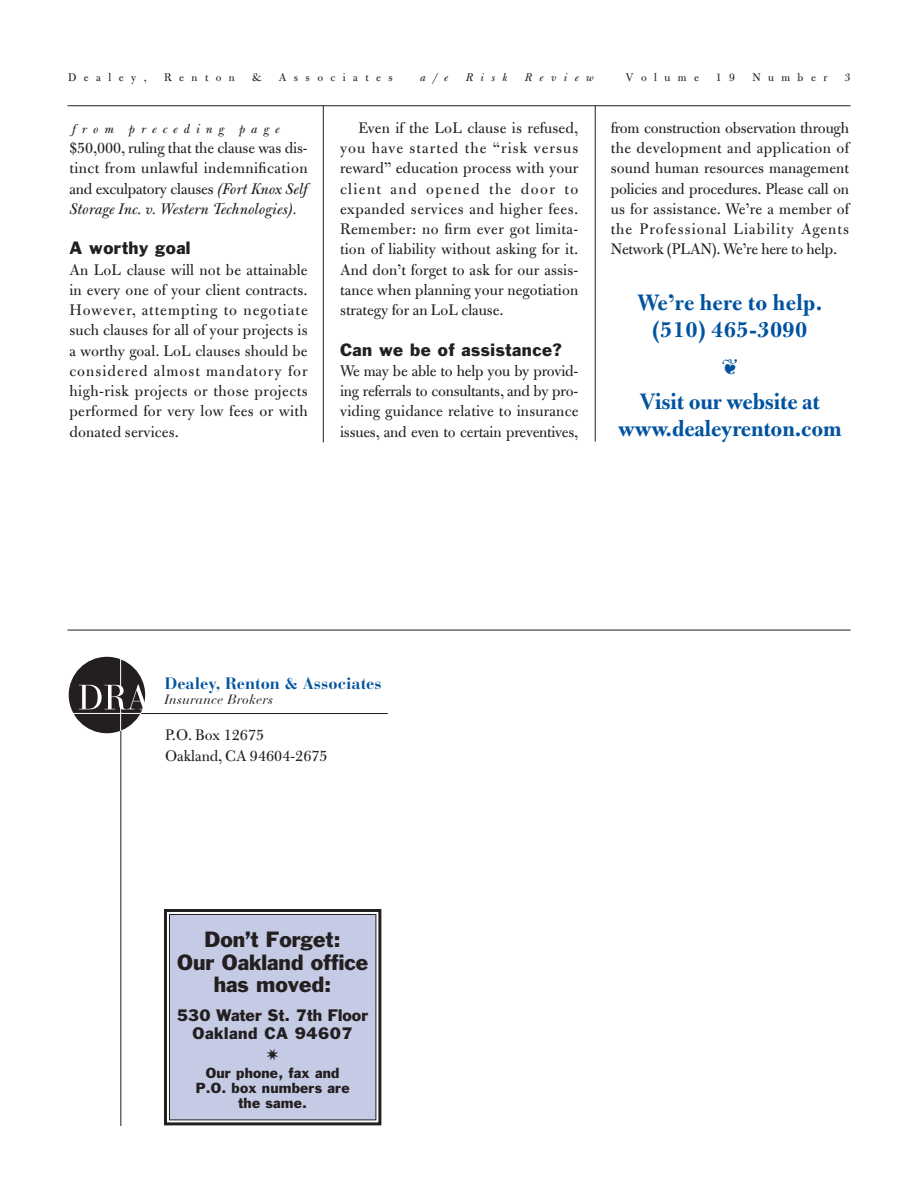
<style>
.page{position:relative;width:918px;height:1188px;background:#fff}
.page>*{position:absolute;margin:0;border:0;box-sizing:border-box;transform-origin:0 0}
.t1{font:700 24px/27px "Bulmer";letter-spacing:-.005em;color:#0153a0;text-align:center}
.t2{font:700 24px/27px "Bulmer";letter-spacing:.015em;color:#0153a0;text-align:center}
.t3{font:20.4px/22.5px "Franklin Gothic";color:#231f20;text-align:center}
.t4{font:16.5px/20.2px "Bulmer";letter-spacing:.01em;color:#231f20;text-align:justify}
.t5{font:16.5px "Franklin Gothic";letter-spacing:.03em;color:#231f20}
.t6{font:700 16.5px "Bauer Bodoni";color:#0153a0}
.t7{font:15.45px/18px "Franklin Gothic";color:#231f20;text-align:center}
.t8{font:13.5px/15px "Franklin Gothic";letter-spacing:.015em;color:#231f20;text-align:center}
.t9{font:italic 13.5px "Bulmer";letter-spacing:.44em;color:#231f20}
.t10{font:italic 13.5px "Bauer Bodoni";letter-spacing:.015em;color:#231f20}
.t11{font:12px "Bulmer";letter-spacing:.62em;color:#231f20}
.t12{font:italic 12px "Bulmer";letter-spacing:.62em;color:#231f20}
.s1{font-style:italic}
</style>
<div class="page">
<div style="left:169px;top:915px;width:207px;height:205px;background:#c5cbe5"></div>
<div style="left:164px;top:909px;width:217px;height:216px;border:3px solid #231f20"></div>
<div style="left:169px;top:914px;width:207px;height:206px;border:1px solid #231f20"></div>
<hr style="left:68px;top:105px;width:782px;height:1px;background:#231f20">
<hr style="left:323px;top:106px;width:1px;height:336px;background:#231f20">
<hr style="left:595px;top:106px;width:1px;height:336px;background:#231f20">
<div style="left:69px;top:657px;width:76px;height:76px;background:#231f20;border-radius:50%"></div>
<hr style="left:120px;top:657px;width:1px;height:31px;background:#fff">
<hr style="left:70px;top:713px;width:77px;height:1px;background:#fff">
<svg style="left:79px;top:684px;width:67px;height:47px"></svg>
<hr style="left:68px;top:630px;width:782px;height:1px;background:#231f20">
<hr style="left:141px;top:713px;width:247px;height:1px;background:#231f20">
<hr style="left:121px;top:731px;width:1px;height:395px;background:#231f20">
<p class="t11" style="left:68px;top:73px;width:80px">Dealey,</p>
<p class="t11" style="left:164px;top:73px;width:72px">Renton</p>
<p class="t11" style="left:252px;top:73px;width:11px">&amp;</p>
<p class="t11" style="left:279px;top:73px;width:116px">Associates</p>
<p class="t12" style="left:420px;top:73px;width:30px">a/e</p>
<p class="t12" style="left:466px;top:73px;width:43px">Risk</p>
<p class="t12" style="left:525px;top:73px;width:71px">Review</p>
<p class="t11" style="left:626px;top:73px;width:75px">Volume</p>
<p class="t11" style="left:716px;top:73px;width:21px">1 9</p>
<p class="t11" style="left:752px;top:73px;width:77px">Number</p>
<p class="t11" style="left:845px;top:73px;width:7px">3</p>
<p class="t9" style="left:72px;top:123px;width:209px">from preceding page</p>
<p class="t4" style="left:69px;top:139px;width:240px">$50,000, ruling that the clause was dis&shy;tinct from unlawful indemnification and exculpatory clauses <span class="s1">(Fort Knox Self Storage Inc. v. Western Technologies).</span></p>
<p class="t5" style="left:69px;top:242px;width:123px">A worthy goal</p>
<p class="t4" style="left:69px;top:261px;width:240px">An LoL clause will not be attainable in every one of your client contracts.<br>However, attempting to negotiate such clauses for all of your projects is a worthy goal. LoL clauses should be considered almost mandatory for high-risk projects or those projects performed for very low fees or with donated services.</p>
<p class="t4" style="left:340px;top:119px;width:240px;text-indent:18px">Even if the LoL clause is refused, you have started the “risk versus reward” education process with your client and opened the door to expanded services and higher fees.<br>Remember: no firm ever got limita&shy;tion of liability without asking for it.<br>And don’t forget to ask for our assis&shy;tance when planning your negotiation strategy for an LoL clause.</p>
<p class="t5" style="left:340px;top:343px;width:223px">Can we be of assistance?</p>
<p class="t4" style="left:340px;top:362px;width:240px">We may be able to help you by provid&shy;ing referrals to consultants, and by pro&shy;viding guidance relative to insurance issues, and even to certain preventives,</p>
<p class="t4" style="left:611px;top:119px;width:240px">from construction observation through the development and application of sound human resources management policies and procedures. Please call on us for assistance. We’re a member of the Professional Liability Agents Network (PLAN). We’re here to help.</p>
<h1 class="t2" style="left:637px;top:291px;width:186px">We’re here to help. (510) 465-3090</h1>
<h1 class="t1" style="left:618px;top:390px;width:225px">Visit our website at www.dealeyrenton.com</h1>
<p class="t6" style="left:165px;top:677px;width:219px">Dealey, Renton &amp; Associates</p>
<p class="t10" style="left:165px;top:694px;width:110px">Insurance Brokers</p>
<p class="t4" style="left:165px;top:726px;width:164px;line-height:21px">P.O. Box 12675<br>Oakland, CA 94604-2675</p>
<p class="t3" style="left:177px;top:930px;width:193px">Don’t Forget:<br>Our Oakland office has moved:</p>
<p class="t7" style="left:177px;top:1007px;width:193px">530 Water St. 7th Floor<br>Oakland CA 94607</p>
<p class="t8" style="left:196px;top:1066px;width:155px">Our phone, fax and<br>P.O. box numbers are the same.</p>
</div>
